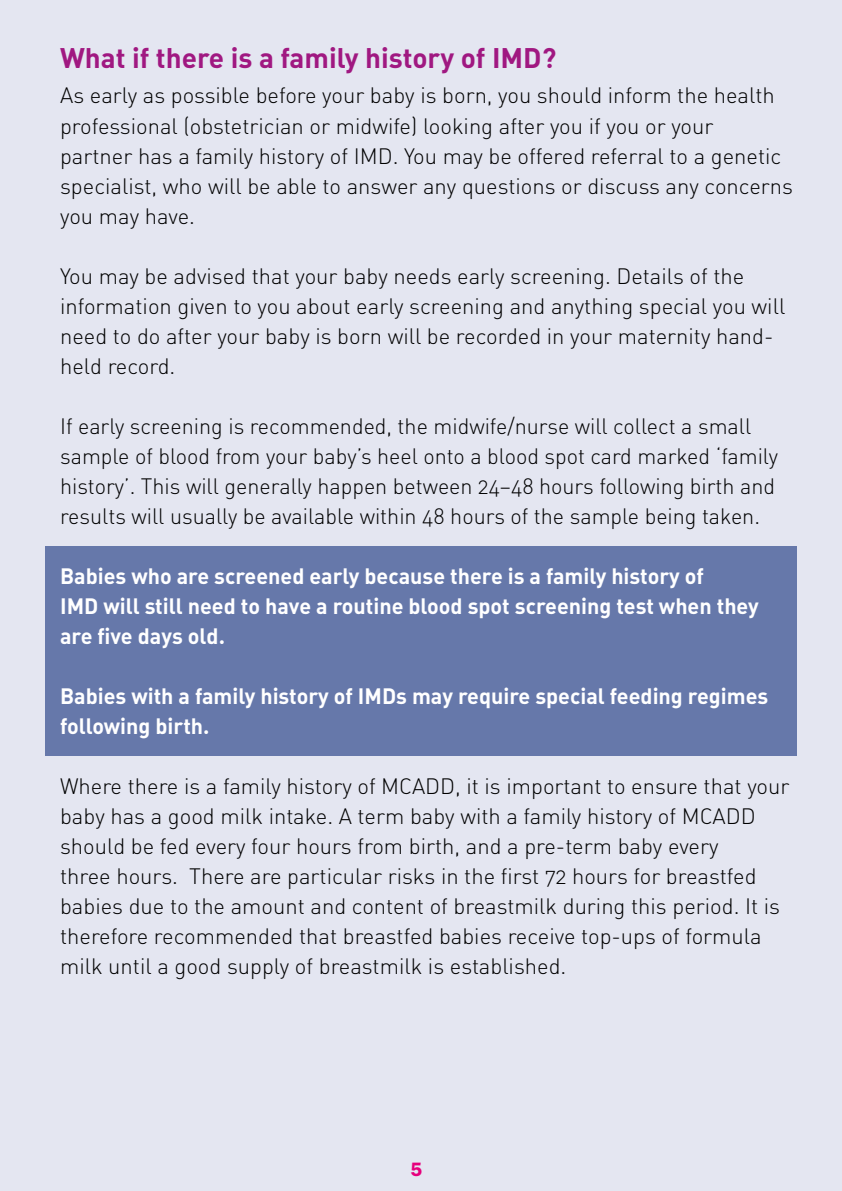
<style>
.page{position:relative;width:842px;height:1191px;background:#e4e6f1}
.page>*{position:absolute;margin:0;border:0;box-sizing:border-box;transform-origin:0 0}
.t1{font:28px "DIN Bold Alternate";color:#a01881}
.t2{font:22px/30px "DIN Light Alternate";color:#000}
.t3{font:22px/30px "DIN Bold Alternate";color:#fff}
.t4{font:600 20px "Franklin Got ITC";color:#e6007d}
</style>
<div class="page">
<div style="left:45px;top:546px;width:752px;height:209px;background:#6678aa"></div>
<p class="t1" style="left:60px;top:39px;width:498px">What if there is a family history of IMD?</p>
<p class="t2" style="left:60px;top:80px;width:734px">As early as possible before your baby is born, you should inform the health professional (obstetrician or midwife) looking after you if you or your<br>partner has a family history of IMD. You may be offered referral to a genetic specialist, who will be able to answer any questions or discuss any concerns you may have.</p>
<p class="t2" style="left:60px;top:260px;width:727px">You may be advised that your baby needs early screening. Details of the information given to you about early screening and anything special you will need to do after your baby is born will be recorded in your maternity hand&shy;held record.</p>
<p class="t2" style="left:60px;top:410px;width:719px">If early screening is recommended, the midwife/nurse will collect a small sample of blood from your baby’s heel onto a blood spot card marked ‘family history’. This will generally happen between 24–48 hours following birth and results will usually be available within 48 hours of the sample being taken.</p>
<p class="t3" style="left:60px;top:560px;width:700px">Babies who are screened early because there is a family history of<br>IMD will still need to have a routine blood spot screening test when they are five days old.</p>
<p class="t3" style="left:60px;top:680px;width:710px">Babies with a family history of IMDs may require special feeding regimes following birth.</p>
<p class="t2" style="left:60px;top:770px;width:731px">Where there is a family history of MCADD, it is important to ensure that your baby has a good milk intake. A term baby with a family history of MCADD should be fed every four hours from birth, and a pre-term baby every<br>three hours. There are particular risks in the first 72 hours for breastfed babies due to the amount and content of breastmilk during this period. It is therefore recommended that breastfed babies receive top-ups of formula milk until a good supply of breastmilk is established.</p>
<p class="t4" style="left:410px;top:1158px;width:13px">5</p>
</div>
